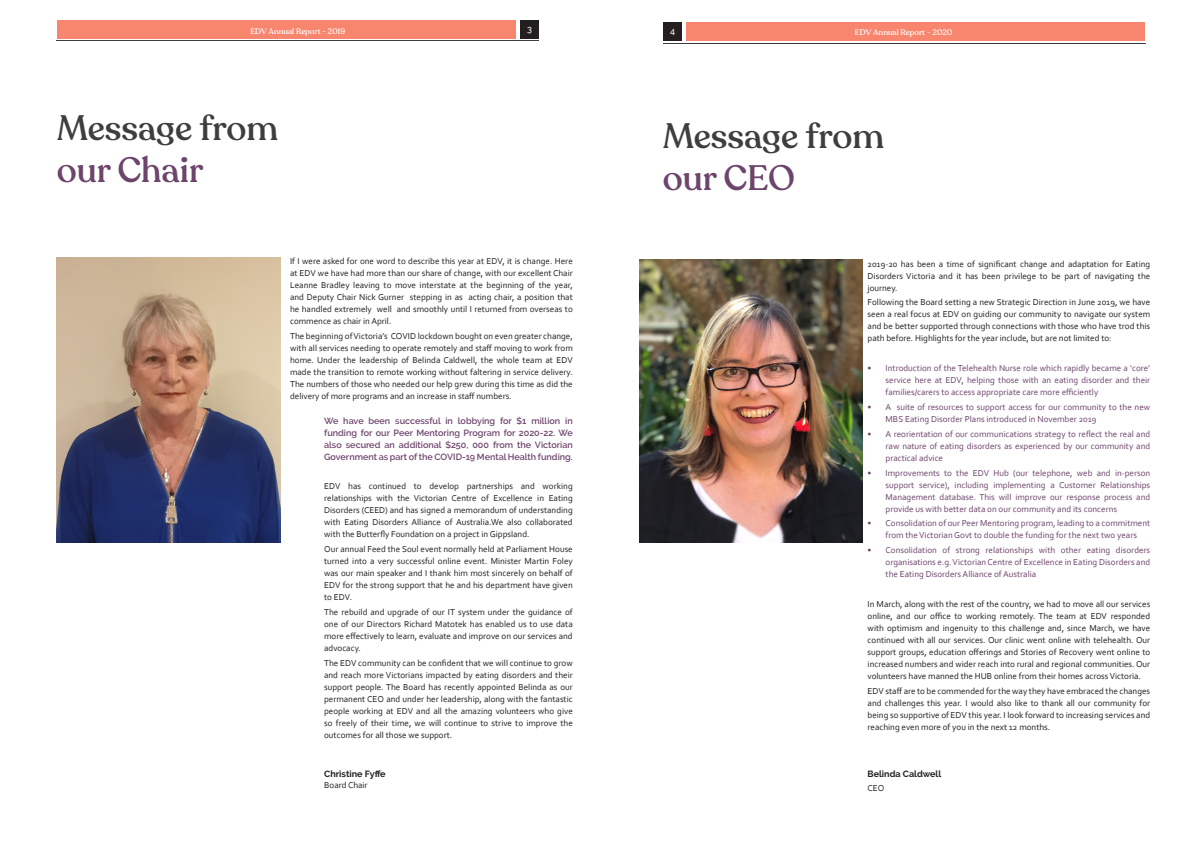
<style>
.page{position:relative;width:1191px;height:842px;background:#fff}
.page>*{position:absolute;margin:0;border:0;box-sizing:border-box;transform-origin:0 0}
.t1{font:500 35px "Recoleta";color:#3e3e3f}
.t2{font:500 35px "Recoleta";color:#6d446c}
.t3{font:9px/12px "Corbel";color:#231f20;text-align:justify}
.t4{font:9px/12px "Corbel";color:#6d446c;text-align:justify}
.t5{font:600 9px/12px "Raleway";color:#6d446c;text-align:justify}
.t6{font:700 9px/11px "Raleway";color:#231f20}
.Table_Body_Paragraph{font:500 9px "Raleway";color:#fff}
.Table_Body_Paragraph-2{font:500 8px "Recoleta";color:#fff}
.s1{font-family:"Corbel";font-weight:400}
</style>
<div class="page">
<div style="left:663px;top:23px;width:18px;height:18px;background:#231f20"></div>
<div style="left:686px;top:23px;width:458px;height:18px;background:#f8856e"></div>
<img style="left:57px;top:258px;width:224px;height:284px">
<hr style="left:57px;top:40px;width:482px;height:1px;background:#3e3e3f">
<div style="left:520px;top:21px;width:19px;height:18px;background:#231f20"></div>
<div style="left:57px;top:21px;width:458px;height:18px;background:#f8856e"></div>
<hr style="left:663px;top:43px;width:482px;height:1px;background:#3e3e3f">
<img style="left:639px;top:260px;width:223px;height:282px">
<p class="Table_Body_Paragraph-2" style="left:250px;top:26px;width:96px">EDV Annual Report - 2019</p>
<p class="Table_Body_Paragraph" style="left:527px;top:24px;width:6px">3</p>
<p class="t1" style="left:57px;top:106px;width:223px">Message from</p>
<p class="t2" style="left:57px;top:148px;width:148px">our Chair</p>
<p class="t3" style="left:290px;top:255px;width:284px">If I were asked for one word to describe this year at EDV, it is change. Here at EDV we have had more than our share of change, with our excellent Chair Leanne Bradley leaving to move interstate at the beginning of the year, and Deputy Chair Nick Gurner stepping in as acting chair, a position that he handled extremely well and smoothly until I returned from overseas to commence as chair in April.</p>
<p class="t3" style="left:290px;top:330px;width:284px">The beginning of Victoria’s COVID lockdown bought on even greater change, with all services needing to operate remotely and staff moving to work from home. Under the leadership of Belinda Caldwell, the whole team at EDV made the transition to remote working without faltering in service delivery.<br>The numbers of those who needed our help grew during this time as did the delivery of more programs and an increase in staff numbers.</p>
<p class="t5" style="left:324px;top:415px;width:250px">We have been successful in lobbying for $1 million in funding for our Peer Mentoring Program for 2020-22. We also secured an additional $250, 000 from the Victorian Government as part of the COVID-19 Mental Health funding.</p>
<p class="t3" style="left:324px;top:480px;width:250px">EDV has continued to develop partnerships and working relationships with the Victorian Centre of Excellence in Eating Disorders (CEED) and has signed a memorandum of understanding with Eating Disorders Alliance of Australia.We also collaborated with the Butterfly Foundation on a project in Gippsland.</p>
<p class="t3" style="left:324px;top:543px;width:250px">Our annual Feed the Soul event normally held at Parliament House turned into a very successful online event. Minister Martin Foley was our main speaker and I thank him most sincerely on behalf of EDV for the strong support that he and his department have given to EDV.</p>
<p class="t3" style="left:324px;top:606px;width:250px">The rebuild and upgrade of our IT system under the guidance of one of our Directors Richard Matotek has enabled us to use data more effectively to learn, evaluate and improve on our services and advocacy.</p>
<p class="t3" style="left:324px;top:657px;width:250px">The EDV community can be confident that we will continue to grow and reach more Victorians impacted by eating disorders and their support people. The Board has recently appointed Belinda as our permanent CEO and under her leadership, along with the fantastic people working at EDV and all the amazing volunteers who give so freely of their time, we will continue to strive to improve the outcomes for all those we support.</p>
<p class="t6" style="left:324px;top:768px;width:63px">Christine Fyffe<br><span class="s1">Board Chair</span></p>
<p class="Table_Body_Paragraph" style="left:670px;top:26px;width:7px">4</p>
<p class="Table_Body_Paragraph-2" style="left:855px;top:28px;width:99px">EDV Annual Report - 2020</p>
<p class="t1" style="left:662px;top:115px;width:223px">Message from</p>
<p class="t2" style="left:662px;top:157px;width:134px">our CEO</p>
<p class="t3" style="left:867px;top:257px;width:284px">2019-20 has been a time of significant change and adaptation for Eating Disorders Victoria and it has been privilege to be part of navigating the journey.</p>
<p class="t3" style="left:867px;top:296px;width:284px">Following the Board setting a new Strategic Direction in June 2019, we have seen a real focus at EDV on guiding our community to navigate our system and be better supported through connections with those who have trod this path before. Highlights for the year include, but are not limited to:</p>
<p class="t4" style="left:885px;top:362px;width:266px;text-indent:-18px">• Introduction of the Telehealth Nurse role which rapidly became a ‘core’ service here at EDV, helping those with an eating disorder and their families/carers to access appropriate care more efficiently</p>
<p class="t4" style="left:885px;top:401px;width:266px;text-indent:-18px">• A suite of resources to support access for our community to the new<br>MBS Eating Disorder Plans introduced in November 2019</p>
<p class="t4" style="left:885px;top:428px;width:266px;text-indent:-18px">• A reorientation of our communications strategy to reflect the real and raw nature of eating disorders as experienced by our community and practical advice</p>
<p class="t4" style="left:885px;top:466px;width:266px;text-indent:-18px">• Improvements to the EDV Hub (our telephone, web and in-person support service), including implementing a Customer Relationships Management database. This will improve our response process and provide us with better data on our community and its concerns</p>
<p class="t4" style="left:867px;top:517px;width:284px;text-align:center">• Consolidation of our Peer Mentoring program, leading to a commitment from the Victorian Govt to double the funding for the next two years</p>
<p class="t4" style="left:885px;top:544px;width:266px;text-indent:-18px">• Consolidation of strong relationships with other eating disorders organisations e.g. Victorian Centre of Excellence in Eating Disorders and the Eating Disorders Alliance of Australia</p>
<p class="t3" style="left:867px;top:598px;width:284px">In March, along with the rest of the country, we had to move all our services online, and our office to working remotely. The team at EDV responded with optimism and ingenuity to this challenge and, since March, we have continued with all our services. Our clinic went online with telehealth. Our support groups, education offerings and Stories of Recovery went online to increased numbers and wider reach into rural and regional communities. Our volunteers have manned the HUB online from their homes across Victoria.</p>
<p class="t3" style="left:867px;top:685px;width:284px">EDV staff are to be commended for the way they have embraced the changes and challenges this year. I would also like to thank all our community for being so supportive of EDV this year. I look forward to increasing services and reaching even more of you in the next 12 months.</p>
<p class="t6" style="left:867px;top:768px;width:75px">Belinda Caldwell</p>
<p class="t3" style="left:867px;top:781px;width:18px">CEO</p>
</div>
